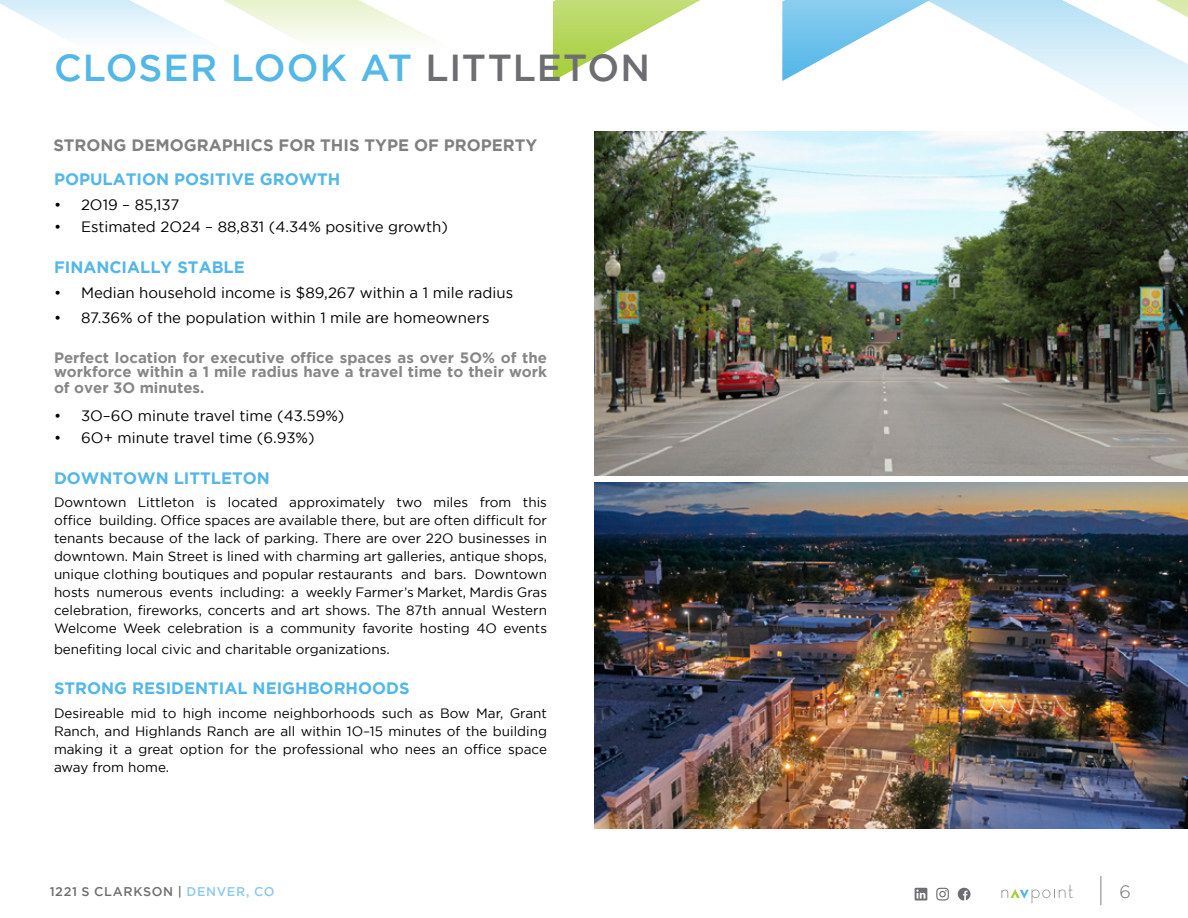
<style>
.page{position:relative;width:1188px;height:918px;background:#fff}
.page>*{position:absolute;margin:0;border:0;box-sizing:border-box;transform-origin:0 0}
.t1{font:500 37.5px "Gotham";letter-spacing:.02em;color:#53b7e8}
.t2{font:300 17.85px "Gotham";color:#6d6e71}
.t3{font:700 16.5px "Gotham";color:#53b7e8}
.t4{font:700 16.5px "Gotham";color:#808080}
.t5{font:15px "Gotham";color:#000}
.t6{font:700 15px/13.5px "Gotham";color:#878787}
.t7{font:13.5px/18px "Gotham";color:#000;text-align:justify}
.t8{font:500 12.6px "Gotham";letter-spacing:.05em;color:#6d6e71}
.s1{color:#6d6e71}
.s2{color:#8bc9ee}
</style>
<div class="page">
<svg style="left:0;top:0;width:435px;height:40px"></svg>
<svg style="left:553px;top:0;width:635px;height:132px"></svg>
<img style="left:594px;top:132px;width:594px;height:343px">
<img style="left:594px;top:483px;width:594px;height:345px">
<svg style="left:1001px;top:885px;width:72px;height:18px"></svg>
<svg style="left:1101px;top:876px;width:1px;height:29px"></svg>
<svg style="left:915px;top:888px;width:12px;height:13px"></svg>
<svg style="left:936px;top:888px;width:13px;height:13px"></svg>
<svg style="left:958px;top:888px;width:13px;height:13px"></svg>
<h1 class="t1" style="left:54px;top:47px;width:598px">CLOSER LOOK AT <span class="s1">LITTLETON</span></h1>
<p class="t4" style="left:53px;top:135px;width:485px">STRONG DEMOGRAPHICS FOR THIS TYPE OF PROPERTY</p>
<p class="t3" style="left:54px;top:170px;width:288px">POPULATION POSITIVE GROWTH</p>
<p class="t5" style="left:54px;top:197px;width:127px">• 2O19 – 85,137</p>
<p class="t5" style="left:54px;top:219px;width:395px">• Estimated 2O24 – 88,831 (4.34% positive growth)</p>
<p class="t3" style="left:54px;top:257px;width:192px">FINANCIALLY STABLE</p>
<p class="t5" style="left:54px;top:284px;width:461px">• Median household income is $89,267 within a 1 mile radius</p>
<p class="t5" style="left:54px;top:309px;width:437px">• 87.36% of the population within 1 mile are homeowners</p>
<p class="t6" style="left:54px;top:351px;width:495px">Perfect location for executive office spaces as over 5O% of the workforce within a 1 mile radius have a travel time to their work</p>
<p class="t6" style="left:54px;top:381px;width:152px">of over 3O minutes.</p>
<p class="t5" style="left:54px;top:408px;width:292px">• 3O–6O minute travel time (43.59%)</p>
<p class="t5" style="left:54px;top:430px;width:262px">• 6O+ minute travel time (6.93%)</p>
<p class="t3" style="left:54px;top:468px;width:217px">DOWNTOWN LITTLETON</p>
<p class="t7" style="left:54px;top:493px;width:495px">Downtown Littleton is located approximately two miles from this office building. Office spaces are available there, but are often difficult for tenants because of the lack of parking. There are over 22O businesses in downtown. Main Street is lined with charming art galleries, antique shops, unique clothing boutiques and popular restaurants and bars. Downtown hosts numerous events including: a weekly Farmer’s Market, Mardis Gras celebration, fireworks, concerts and art shows. The 87th annual Western Welcome Week celebration is a community favorite hosting 4O events</p>
<p class="t7" style="left:54px;top:640px;width:337px">benefiting local civic and charitable organizations.</p>
<p class="t3" style="left:54px;top:679px;width:357px">STRONG RESIDENTIAL NEIGHBORHOODS</p>
<p class="t7" style="left:54px;top:704px;width:495px">Desireable mid to high income neighborhoods such as Bow Mar, Grant Ranch, and Highlands Ranch are all within 1O–15 minutes of the building making it a great option for the professional who nees an office space away from home.</p>
<p class="t8" style="left:50px;top:884px;width:226px">1221 S CLARKSON | <span class="s2">DENVER, CO</span></p>
<h2 class="t2" style="left:1119px;top:882px;width:13px">6</h2>
</div>
